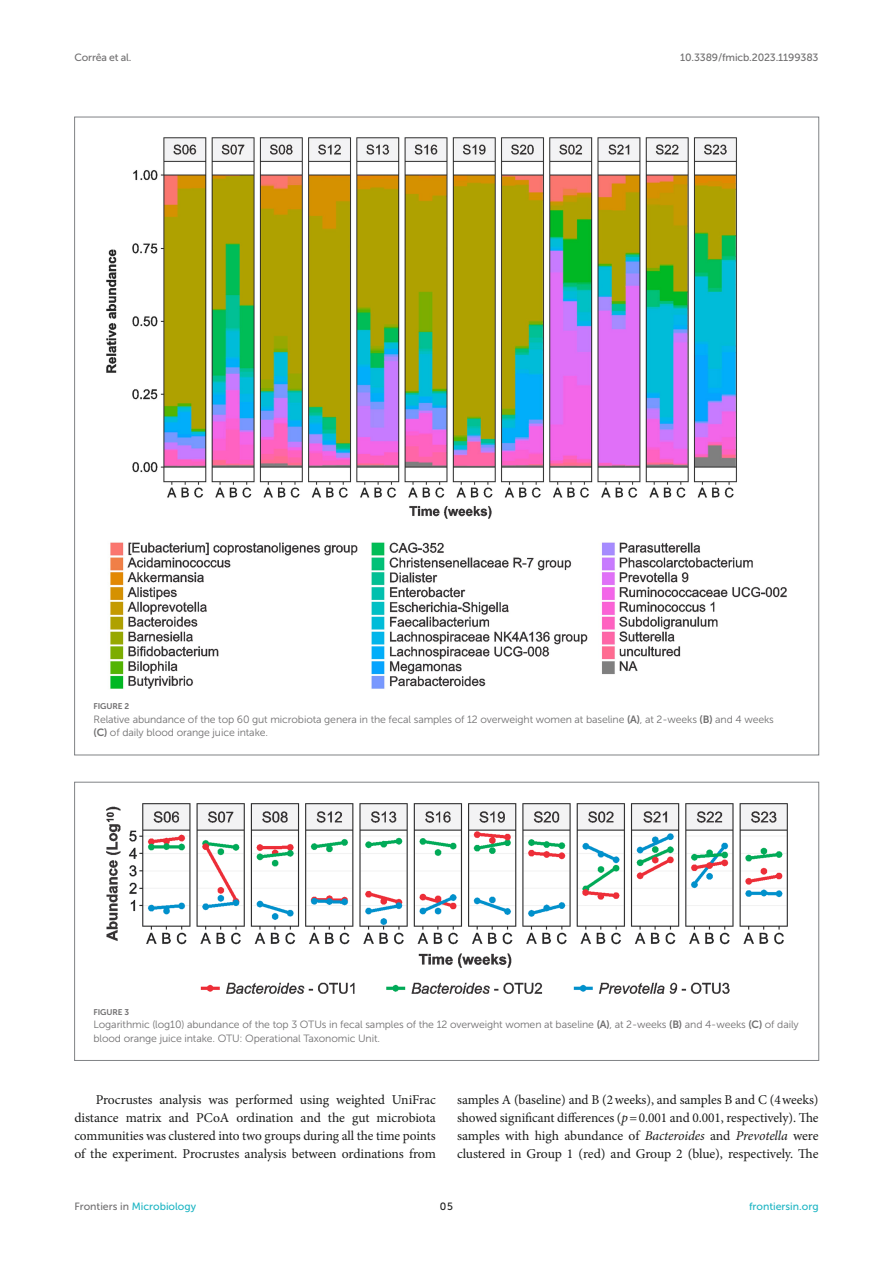
<style>
.page{position:relative;width:893px;height:1263px;background:#fff}
.page>*{position:absolute;margin:0;border:0;box-sizing:border-box;transform-origin:0 0}
.TEXT{font:13.5px/18px "Minion Pro";letter-spacing:-.01em;color:#1b1c1b;text-align:justify}
.FIG_LEG{font:10.5px/13.5px "Museo Sans 300";letter-spacing:-.01em;color:#706f70}
.t1{font:10.5px "Museo Sans 500";color:#1db5c3}
.t2{font:10.5px "Museo Sans 500";letter-spacing:-.015em;color:#706f70}
.t3{font:10.5px "Museo Sans 500";color:#1b1c1b}
.FIG_HD{font:8.25px "Museo Sans 700";letter-spacing:-.01em;color:#706f70}
.s1{font-family:"Museo Sans 700"}
.s2{font-style:italic}
.s3{color:#706f70}
</style>
<div class="page">
<img style="left:106px;top:137px;width:681px;height:552px">
<img style="left:106px;top:803px;width:682px;height:191px">
<p class="t2" style="left:74px;top:51px;width:59px">Corrêa et al.</p>
<p class="t2" style="left:680px;top:51px;width:140px">10.3389/fmicb.2023.1199383</p>
<p class="FIG_HD" style="left:94px;top:702px;width:37px">FIGURE 2</p>
<p class="FIG_LEG" style="left:94px;top:712px;width:682px">Relative abundance of the top 60 gut microbiota genera in the fecal samples of 12 overweight women at baseline <span class="s1">(A)</span>, at 2-weeks <span class="s1">(B)</span> and 4 weeks <span class="s1">(C)</span> of daily blood orange juice intake.</p>
<p class="FIG_HD" style="left:94px;top:1007px;width:37px">FIGURE 3</p>
<p class="FIG_LEG" style="left:94px;top:1018px;width:707px">Logarithmic (log10) abundance of the top 3 OTUs in fecal samples of the 12 overweight women at baseline <span class="s1">(A)</span>, at 2-weeks <span class="s1">(B)</span> and 4-weeks <span class="s1">(C)</span> of daily blood orange juice intake. OTU: Operational Taxonomic Unit.</p>
<p class="TEXT" style="left:74px;top:1091px;width:363px;text-indent:21px">Procrustes analysis was performed using weighted UniFrac distance matrix and PCoA ordination and the gut microbiota communities was clustered into two groups during all the time points of the experiment. Procrustes analysis between ordinations from</p>
<p class="TEXT" style="left:457px;top:1091px;width:363px">samples A (baseline) and B (2weeks), and samples B and C (4weeks) showed significant differences (<span class="s2">p</span>=0.001 and 0.001, respectively). The samples with high abundance of <span class="s2">Bacteroides</span> and <span class="s2">Prevotella</span> were clustered in Group 1 (red) and Group 2 (blue), respectively. The</p>
<p class="t1" style="left:74px;top:1200px;width:123px"><span class="s3">Frontiers in</span> Microbiology</p>
<p class="t3" style="left:440px;top:1200px;width:14px">05</p>
<p class="t1" style="left:749px;top:1200px;width:71px">frontiersin.org</p>
</div>
